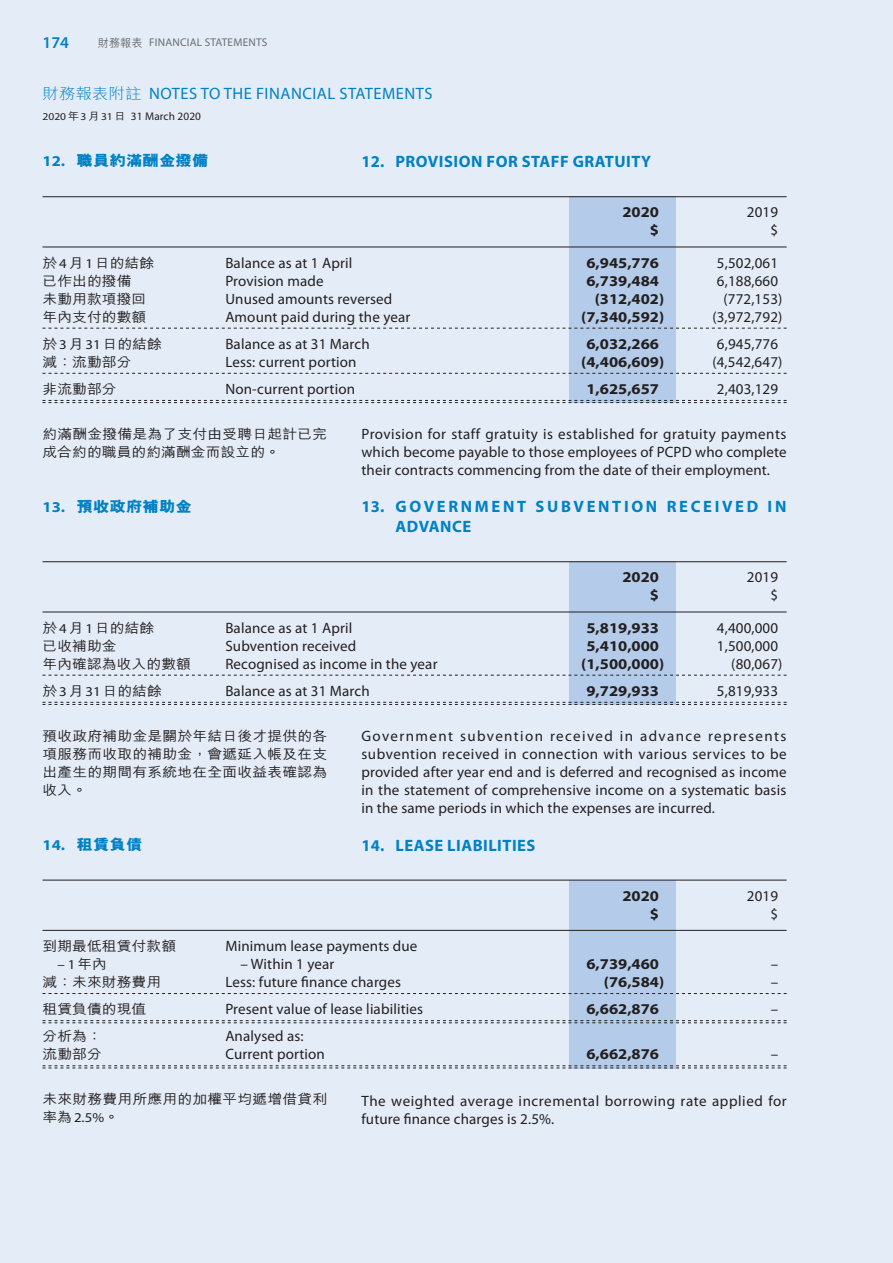
<style>
.page{position:relative;width:893px;height:1263px;background:#fff}
.page>*{position:absolute;margin:0;border:0;box-sizing:border-box;transform-origin:0 0}
.t1{font:700 16.5px "Myriad Pro";letter-spacing:.03em;color:#0080c5}
.t2{font:700 16.5px/19.5px "Myriad Pro";letter-spacing:.16em;color:#0080c5}
.t3{font:16.5px "Myriad Pro";letter-spacing:.03em;color:#0080c5}
.t4{font:600 16.5px "Myriad Pro";color:#0080c5}
.t5{font:15px/18px "Myriad Pro";letter-spacing:.01em;color:#231f20;text-align:justify}
.t6{font:700 15px "Myriad Pro";color:#231f20;scale:1.1 1}
.t7{font:15px/18px "Myriad Pro";letter-spacing:.04em;color:#231f20}
.t8{font:800 15px "M Hei HK";color:#0080c5;scale:1.1 1}
.t9{font:500 13.5px/18px "M Hei HK";color:#231f20;scale:1.1 1}
.t10{font:13.5px "Myriad Pro";color:#231f20;scale:1.1 1}
.t11{font:11.25px "Myriad Pro";letter-spacing:.02em;color:#6c6d70}
.t12{font:11.25px "Myriad Pro";letter-spacing:.01em;color:#231f20}
.s1{font-family:"M Hei HK";font-weight:500}
.s2{font-family:"M Hei HK";font-weight:300;font-size:15px}
.s3{font-size:10.5px}
.s4{font-family:"M Hei HK";font-weight:500;font-size:10.5px}
.s5{font-family:"Myriad Pro";font-weight:700}
.s6{font-family:"Myriad Pro";font-weight:400}
</style>
<div class="page">
<div style="left:0;top:0;width:892px;height:1263px;background:#e4edf7"></div>
<div style="left:570px;top:197px;width:106px;height:206px;background:#b4cce9"></div>
<div style="left:570px;top:562px;width:106px;height:143px;background:#b4cce9"></div>
<div style="left:570px;top:880px;width:106px;height:188px;background:#b4cce9"></div>
<hr style="left:43px;top:196px;width:744px;height:1px;background:#231f20">
<hr style="left:43px;top:247px;width:744px;height:1px;background:#231f20">
<svg style="left:43px;top:328px;width:744px;height:1px"></svg>
<svg style="left:43px;top:373px;width:744px;height:1px"></svg>
<svg style="left:43px;top:400px;width:744px;height:3px"></svg>
<hr style="left:43px;top:561px;width:744px;height:1px;background:#231f20">
<hr style="left:43px;top:612px;width:744px;height:1px;background:#231f20">
<svg style="left:43px;top:675px;width:744px;height:1px"></svg>
<svg style="left:43px;top:702px;width:744px;height:3px"></svg>
<hr style="left:43px;top:880px;width:744px;height:1px;background:#231f20">
<hr style="left:43px;top:930px;width:744px;height:1px;background:#231f20">
<svg style="left:43px;top:993px;width:744px;height:1px"></svg>
<svg style="left:43px;top:1020px;width:744px;height:3px"></svg>
<svg style="left:43px;top:1065px;width:744px;height:3px"></svg>
<p class="t4" style="left:43px;top:32px;width:28px">174</p>
<p class="t11" style="left:98px;top:36px;width:170px"><span class="s1">財務報表</span> Financial Statements</p>
<p class="t3" style="left:43px;top:83px;width:232px"><span class="s2">財務報表附註</span> N OTES TO THE FINANCIAL</p>
<p class="t3" style="left:339px;top:83px;width:20px">STATEMENT</p>
<p class="t3" style="left:424px;top:83px;width:10px">S</p>
<p class="t12" style="left:43px;top:110px;width:160px"><span class="s3">2020</span><span class="s4">年</span><span class="s3">3</span><span class="s4">月</span><span class="s3">31</span><span class="s4">日</span> 31 march 2020</p>
<p class="t8" style="left:43px;top:153px;width:152px"><span class="s5">12.</span> 職員約滿酬金撥備</p>
<p class="t1" style="left:361px;top:151px;width:291px">12. PROVISION FOR STAFF GRATUITY</p>
<p class="t6" style="left:622px;top:203px;width:35px">2020</p>
<p class="t5" style="left:747px;top:203px;width:33px">2019</p>
<p class="t6" style="left:650px;top:221px;width:10px">$</p>
<p class="t5" style="left:770px;top:221px;width:9px">$</p>
<p class="t9" style="left:43px;top:253px;width:103px">於<span class="s6">4</span>月<span class="s6">1</span>日的結餘</p>
<p class="t5" style="left:225px;top:253px;width:129px">Balance as at 1 April</p>
<p class="t6" style="left:586px;top:253px;width:68px">6,945,776</p>
<p class="t5" style="left:717px;top:253px;width:63px">5,502,061</p>
<p class="t9" style="left:43px;top:271px;width:82px">已作出的撥備</p>
<p class="t5" style="left:225px;top:271px;width:100px">Provision made</p>
<p class="t6" style="left:586px;top:271px;width:68px">6,739,484</p>
<p class="t5" style="left:717px;top:271px;width:63px">6,188,660</p>
<p class="t9" style="left:43px;top:289px;width:96px">未動用款項撥回</p>
<p class="t5" style="left:225px;top:289px;width:168px">Unused amounts reversed</p>
<p class="t6" style="left:595px;top:289px;width:65px">(312,402)</p>
<p class="t5" style="left:723px;top:289px;width:60px">(772,153)</p>
<p class="t9" style="left:43px;top:307px;width:96px">年內支付的數額</p>
<p class="t5" style="left:225px;top:307px;width:187px">Amount paid during the year</p>
<p class="t6" style="left:581px;top:307px;width:77px">(7,340,592)</p>
<p class="t5" style="left:712px;top:307px;width:72px">(3,972,792)</p>
<p class="t9" style="left:43px;top:334px;width:110px">於<span class="s6">3</span>月<span class="s6">31</span>日的結餘</p>
<p class="t5" style="left:225px;top:335px;width:146px">Balance as at 31 March</p>
<p class="t6" style="left:586px;top:334px;width:68px">6,032,266</p>
<p class="t5" style="left:717px;top:335px;width:63px">6,945,776</p>
<p class="t9" style="left:43px;top:352px;width:82px">減：流動部分</p>
<p class="t5" style="left:225px;top:353px;width:133px">Less: current portion</p>
<p class="t6" style="left:581px;top:352px;width:77px">(4,406,609)</p>
<p class="t5" style="left:712px;top:353px;width:72px">(4,542,647)</p>
<p class="t9" style="left:43px;top:379px;width:69px">非流動部分</p>
<p class="t5" style="left:225px;top:380px;width:131px">Non-current portion</p>
<p class="t6" style="left:586px;top:379px;width:68px">1,625,657</p>
<p class="t5" style="left:717px;top:380px;width:63px">2,403,129</p>
<p class="t9" style="left:42px;top:423px;width:260px">約滿酬金撥備是為了支付由受聘日起計已完成合約的職員的約滿酬金而設立的。</p>
<p class="t5" style="left:361px;top:425px;width:427px">Provision for staff gratuity is established for gratuity payments which become payable to those employees of PCPD who complete their contracts commencing from the date of their employment.</p>
<p class="t2" style="left:396px;top:496px;width:392px;text-indent:-34px">13. G OVERNMENT SUBVENTION RECEIVED IN<br>ADVANCE</p>
<p class="t8" style="left:43px;top:499px;width:137px"><span class="s5">13.</span> 預收政府補助金</p>
<p class="t6" style="left:622px;top:568px;width:35px">2020</p>
<p class="t5" style="left:747px;top:568px;width:33px">2019</p>
<p class="t6" style="left:650px;top:586px;width:10px">$</p>
<p class="t5" style="left:770px;top:586px;width:9px">$</p>
<p class="t9" style="left:43px;top:617px;width:103px">於<span class="s6">4</span>月<span class="s6">1</span>日的結餘</p>
<p class="t5" style="left:225px;top:618px;width:129px">Balance as at 1 April</p>
<p class="t6" style="left:586px;top:618px;width:68px">5,819,933</p>
<p class="t5" style="left:717px;top:618px;width:63px">4,400,000</p>
<p class="t9" style="left:43px;top:635px;width:69px">已收補助金</p>
<p class="t5" style="left:225px;top:636px;width:132px">Subvention received</p>
<p class="t6" style="left:586px;top:636px;width:68px">5,410,000</p>
<p class="t5" style="left:717px;top:636px;width:63px">1,500,000</p>
<p class="t9" style="left:43px;top:653px;width:136px">年內確認為收入的數額</p>
<p class="t5" style="left:225px;top:654px;width:214px">Recognised as income in the year</p>
<p class="t6" style="left:581px;top:654px;width:77px">(1,500,000)</p>
<p class="t5" style="left:731px;top:654px;width:53px">(80,067)</p>
<p class="t9" style="left:43px;top:681px;width:110px">於<span class="s6">3</span>月<span class="s6">31</span>日的結餘</p>
<p class="t5" style="left:225px;top:681px;width:146px">Balance as at 31 March</p>
<p class="t6" style="left:586px;top:681px;width:68px">9,729,933</p>
<p class="t5" style="left:717px;top:681px;width:63px">5,819,933</p>
<p class="t9" style="left:42px;top:725px;width:261px;text-align:justify">預收政府補助金是關於年結日後才提供的各項服務而收取的補助金，會遞延入帳及在支出產生的期間有系統地在全面收益表確認為收入。</p>
<p class="t5" style="left:361px;top:727px;width:427px">Government subvention received in advance represents subvention received in connection with various services to be provided after year end and is deferred and recognised as income in the statement of comprehensive income on a systematic basis in the same periods in which the expenses are incurred.</p>
<p class="t1" style="left:361px;top:834px;width:175px">14. LEASE LIABILITIES</p>
<p class="t8" style="left:43px;top:837px;width:92px"><span class="s5">14.</span> 租賃負債</p>
<p class="t6" style="left:622px;top:886px;width:35px">2020</p>
<p class="t5" style="left:747px;top:886px;width:33px">2019</p>
<p class="t6" style="left:650px;top:904px;width:10px">$</p>
<p class="t5" style="left:770px;top:904px;width:9px">$</p>
<p class="t9" style="left:43px;top:936px;width:123px">到期最低租賃付款額</p>
<p class="t5" style="left:225px;top:937px;width:194px">Minimum lease payments due</p>
<p class="t10" style="left:57px;top:956px;width:47px">–1<span class="s1">年內</span></p>
<p class="t5" style="left:241px;top:955px;width:95px">– Within 1 year</p>
<p class="t6" style="left:586px;top:954px;width:68px">6,739,460</p>
<p class="t5" style="left:771px;top:955px;width:9px">–</p>
<p class="t9" style="left:43px;top:972px;width:109px">減：未來財務費用</p>
<p class="t5" style="left:225px;top:973px;width:177px">Less: future finance charges</p>
<p class="t6" style="left:604px;top:972px;width:56px">(76,584)</p>
<p class="t5" style="left:771px;top:973px;width:9px">–</p>
<p class="t9" style="left:43px;top:999px;width:96px">租賃負債的現值</p>
<p class="t5" style="left:225px;top:1000px;width:199px">Present value of lease liabilities</p>
<p class="t6" style="left:586px;top:999px;width:68px">6,662,876</p>
<p class="t5" style="left:771px;top:1000px;width:9px">–</p>
<p class="t9" style="left:43px;top:1026px;width:56px">分析為：</p>
<p class="t5" style="left:225px;top:1027px;width:80px">Analysed as:</p>
<p class="t9" style="left:43px;top:1044px;width:56px">流動部分</p>
<p class="t5" style="left:225px;top:1045px;width:101px">Current portion</p>
<p class="t6" style="left:586px;top:1044px;width:68px">6,662,876</p>
<p class="t5" style="left:771px;top:1045px;width:9px">–</p>
<p class="t9" style="left:43px;top:1089px;width:260px">未來財務費用所應用的加權平均遞增借貸利</p>
<p class="t10" style="left:42px;top:1109px;width:71px"><span class="s1">率為</span>2.5%<span class="s1">。</span></p>
<p class="t7" style="left:361px;top:1091px;width:427px">The weighted average incremental borrowing rate applied for future finance charges is 2.5%.</p>
</div>
